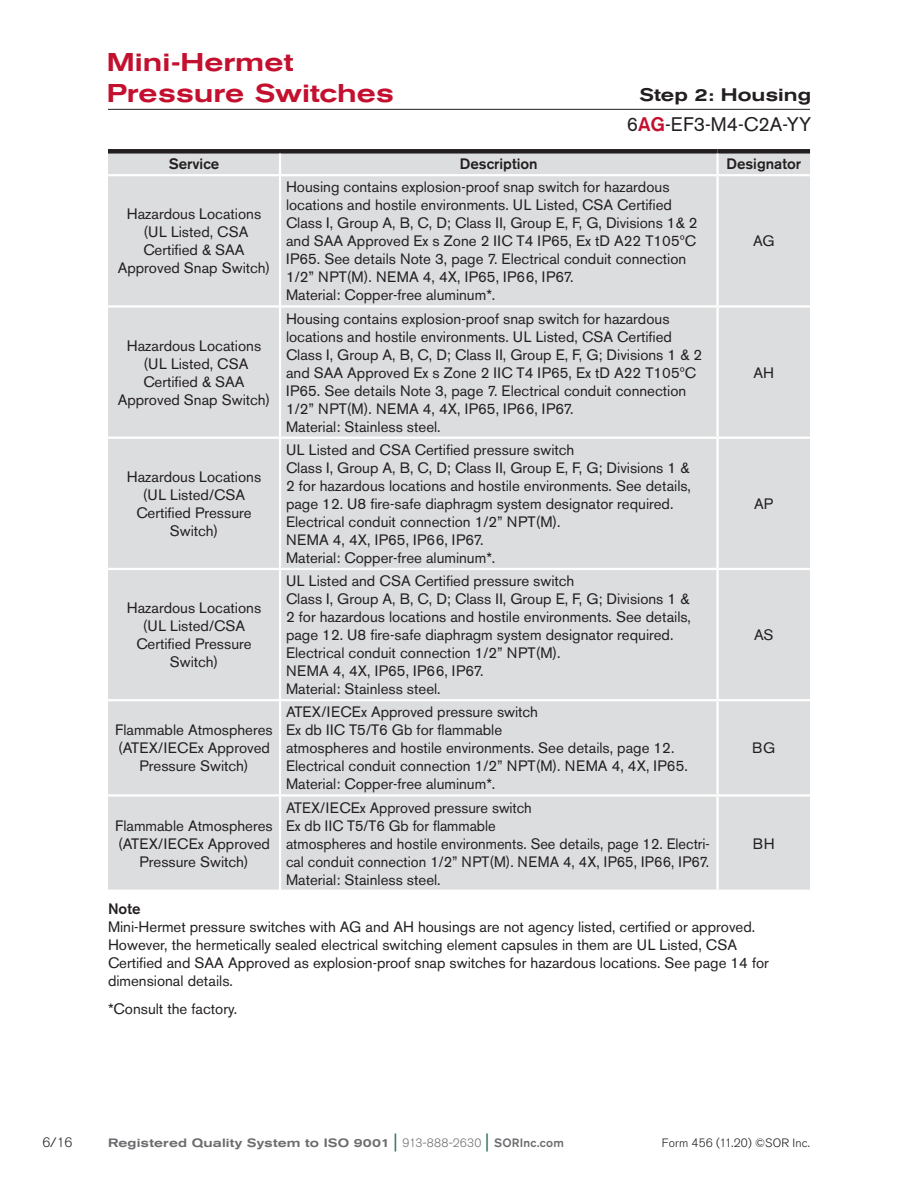
<style>
.page{position:relative;width:918px;height:1188px;background:#fff}
.page>*{position:absolute;margin:0;border:0;box-sizing:border-box;transform-origin:0 0}
.Product_name{font:500 expanded 25.5px/30.6px "Akzidenz Grotesk BE";color:#c3102f}
.Section_Heading{font:19.5px "Akzidenz Grotesk BE";color:#231f20}
.section_head{font:500 expanded 18px "Akzidenz Grotesk BE";color:#231f20}
.body{font:15px/18px "Akzidenz Grotesk BE";color:#231f20}
.body-2{font:500 15px "Akzidenz Grotesk BE";color:#231f20}
.t1{font:300 13.5px "Akzidenz Grotesk BE";color:#231f20}
.t2{font:500 expanded 12px "Akzidenz Grotesk BE";letter-spacing:.015em;color:#6c6d70}
.t3{font:300 12px "Akzidenz Grotesk BE";letter-spacing:.015em;color:#231f20}
.s1{font-weight:500;color:#c3102f}
.s2{font-weight:400;font-stretch:normal;font-size:18px;color:#327159}
.s3{font-weight:300;font-stretch:normal}
.s4{font-stretch:normal}
</style>
<div class="page">
<hr style="left:108px;top:109px;width:702px;height:1px;background:#231f20">
<div style="left:108px;top:154px;width:702px;height:736px;background:#dcdddf"></div>
<div style="left:108px;top:149px;width:172px;height:5px;background:#231f20"></div>
<div style="left:280px;top:149px;width:438px;height:5px;background:#231f20"></div>
<div style="left:718px;top:149px;width:92px;height:5px;background:#231f20"></div>
<hr style="left:279px;top:154px;width:2px;height:20px;background:#fff">
<hr style="left:716px;top:154px;width:3px;height:20px;background:#fff">
<hr style="left:108px;top:174px;width:172px;height:2px;background:#fff">
<hr style="left:280px;top:174px;width:438px;height:2px;background:#fff">
<hr style="left:279px;top:176px;width:2px;height:129px;background:#fff">
<hr style="left:718px;top:174px;width:92px;height:2px;background:#fff">
<hr style="left:716px;top:176px;width:3px;height:129px;background:#fff">
<hr style="left:108px;top:305px;width:172px;height:3px;background:#fff">
<hr style="left:280px;top:305px;width:438px;height:3px;background:#fff">
<hr style="left:279px;top:308px;width:2px;height:129px;background:#fff">
<hr style="left:718px;top:305px;width:92px;height:3px;background:#fff">
<hr style="left:716px;top:308px;width:3px;height:129px;background:#fff">
<hr style="left:108px;top:437px;width:172px;height:2px;background:#fff">
<hr style="left:280px;top:437px;width:438px;height:2px;background:#fff">
<hr style="left:279px;top:439px;width:2px;height:129px;background:#fff">
<hr style="left:718px;top:437px;width:92px;height:2px;background:#fff">
<hr style="left:716px;top:439px;width:3px;height:129px;background:#fff">
<hr style="left:108px;top:568px;width:172px;height:2px;background:#fff">
<hr style="left:280px;top:568px;width:438px;height:2px;background:#fff">
<hr style="left:279px;top:570px;width:2px;height:129px;background:#fff">
<hr style="left:718px;top:568px;width:92px;height:2px;background:#fff">
<hr style="left:716px;top:570px;width:3px;height:129px;background:#fff">
<hr style="left:108px;top:699px;width:172px;height:2px;background:#fff">
<hr style="left:280px;top:699px;width:438px;height:2px;background:#fff">
<hr style="left:279px;top:701px;width:2px;height:93px;background:#fff">
<hr style="left:718px;top:699px;width:92px;height:2px;background:#fff">
<hr style="left:716px;top:701px;width:3px;height:93px;background:#fff">
<hr style="left:108px;top:794px;width:172px;height:3px;background:#fff">
<hr style="left:280px;top:794px;width:438px;height:3px;background:#fff">
<hr style="left:279px;top:797px;width:2px;height:93px;background:#fff">
<hr style="left:718px;top:794px;width:92px;height:3px;background:#fff">
<hr style="left:716px;top:797px;width:3px;height:93px;background:#fff">
<p class="Product_name" style="left:107px;top:47px;width:289px">Mini-Hermet<br>Pressure Switches</p>
<p class="section_head" style="left:640px;top:85px;width:173px">Step 2: Housing</p>
<p class="Section_Heading" style="left:627px;top:112px;width:186px">6<span class="s1">AG</span>-EF3-M4-C2A-YY</p>
<p class="body-2" style="left:169px;top:155px;width:52px">Service</p>
<p class="body-2" style="left:460px;top:155px;width:79px">Description</p>
<p class="body-2" style="left:726px;top:155px;width:76px">Designator</p>
<p class="body" style="left:127px;top:205px;width:136px;text-align:center">Hazardous Locations (UL Listed, CSA</p>
<p class="body" style="left:143px;top:241px;width:103px">Certified &amp; SAA</p>
<p class="body" style="left:118px;top:259px;width:154px">Approved Snap Switch)</p>
<p class="body" style="left:286px;top:178px;width:385px">Housing contains explosion-proof snap switch for hazardous</p>
<p class="body" style="left:286px;top:196px;width:413px">locations and hostile environments. UL Listed, CSA Certified Class I, Group A, B, C, D; Class II, Group E, F, G, Divisions 1&amp; 2 and SAA Approved Ex s Zone 2 IIC T4 IP65, Ex tD A22 T105ºC IP65. See details Note 3, page 7. Electrical conduit connection 1/2” NPT(M). NEMA 4, 4X, IP65, IP66, IP67.</p>
<p class="body" style="left:286px;top:286px;width:211px">Material: Copper-free aluminum*.</p>
<p class="body" style="left:753px;top:232px;width:23px">AG</p>
<p class="body" style="left:127px;top:336px;width:136px;text-align:center">Hazardous Locations (UL Listed, CSA</p>
<p class="body" style="left:143px;top:372px;width:103px">Certified &amp; SAA</p>
<p class="body" style="left:118px;top:390px;width:154px">Approved Snap Switch)</p>
<p class="body" style="left:127px;top:468px;width:136px">Hazardous Locations</p>
<p class="body" style="left:143px;top:486px;width:104px">(UL Listed/CSA</p>
<p class="body" style="left:136px;top:504px;width:117px;text-align:center">Certified Pressure<br>Switch)</p>
<p class="body" style="left:127px;top:599px;width:136px">Hazardous Locations</p>
<p class="body" style="left:143px;top:617px;width:104px">(UL Listed/CSA</p>
<p class="body" style="left:136px;top:635px;width:117px;text-align:center">Certified Pressure<br>Switch)</p>
<p class="body" style="left:115px;top:721px;width:159px">Flammable Atmospheres</p>
<p class="body" style="left:118px;top:739px;width:153px">(ATEX/IECEx Approved</p>
<p class="body" style="left:139px;top:757px;width:111px">Pressure Switch)</p>
<p class="body" style="left:115px;top:816px;width:159px">Flammable Atmospheres</p>
<p class="body" style="left:118px;top:834px;width:153px">(ATEX/IECEx Approved</p>
<p class="body" style="left:139px;top:852px;width:111px">Pressure Switch)</p>
<p class="body" style="left:286px;top:309px;width:385px">Housing contains explosion-proof snap switch for hazardous</p>
<p class="body" style="left:286px;top:327px;width:418px">locations and hostile environments. UL Listed, CSA Certified Class I, Group A, B, C, D; Class II, Group E, F, G; Divisions 1 &amp; 2 and SAA Approved Ex s Zone 2 IIC T4 IP65, Ex tD A22 T105ºC IP65. See details Note 3, page 7. Electrical conduit connection 1/2” NPT(M). NEMA 4, 4X, IP65, IP66, IP67.</p>
<p class="body" style="left:286px;top:417px;width:156px">Material: Stainless steel.</p>
<p class="body" style="left:286px;top:441px;width:290px">UL Listed and CSA Certified pressure switch</p>
<p class="body" style="left:286px;top:459px;width:407px;text-align:justify">Class I, Group A, B, C, D; Class II, Group E, F, G; Divisions 1 &amp; 2 for hazardous locations and hostile environments. See details, page 12. U8 fire-safe diaphragm system designator required.</p>
<p class="body" style="left:286px;top:513px;width:276px">Electrical conduit connection 1/2” NPT(M).</p>
<p class="body" style="left:286px;top:531px;width:199px">NEMA 4, 4X, IP65, IP66, IP67.</p>
<p class="body" style="left:286px;top:549px;width:211px">Material: Copper-free aluminum*.</p>
<p class="body" style="left:286px;top:572px;width:290px">UL Listed and CSA Certified pressure switch</p>
<p class="body" style="left:286px;top:590px;width:407px;text-align:justify">Class I, Group A, B, C, D; Class II, Group E, F, G; Divisions 1 &amp; 2 for hazardous locations and hostile environments. See details, page 12. U8 fire-safe diaphragm system designator required.</p>
<p class="body" style="left:286px;top:644px;width:276px">Electrical conduit connection 1/2” NPT(M).</p>
<p class="body" style="left:286px;top:662px;width:199px">NEMA 4, 4X, IP65, IP66, IP67.</p>
<p class="body" style="left:286px;top:680px;width:156px">Material: Stainless steel.</p>
<p class="body" style="left:286px;top:703px;width:253px">ATEX/IECEx Approved pressure switch</p>
<p class="body" style="left:286px;top:721px;width:218px">Ex db IIC T5/T6 Gb for flammable</p>
<p class="body" style="left:286px;top:739px;width:390px">atmospheres and hostile environments. See details, page 12.</p>
<p class="body" style="left:286px;top:757px;width:403px">Electrical conduit connection 1/2” NPT(M). NEMA 4, 4X, IP65.</p>
<p class="body" style="left:286px;top:775px;width:211px">Material: Copper-free aluminum*.</p>
<p class="body" style="left:286px;top:798px;width:247px">ATEX/IECEx Approved pressure switch</p>
<p class="body" style="left:286px;top:816px;width:211px">Ex db IIC T5/T6 Gb for flammable</p>
<p class="body" style="left:286px;top:834px;width:425px">atmospheres and hostile environments. See details, page 12. Electri&shy;cal conduit connection 1/2” NPT(M). NEMA 4, 4X, IP65, IP66, IP67.</p>
<p class="body" style="left:286px;top:870px;width:156px">Material: Stainless steel.</p>
<p class="body" style="left:753px;top:363px;width:22px">AH</p>
<p class="body" style="left:754px;top:495px;width:21px">AP</p>
<p class="body" style="left:754px;top:626px;width:21px">AS</p>
<p class="body" style="left:752px;top:739px;width:25px">BG</p>
<p class="body" style="left:753px;top:834px;width:23px">BH</p>
<p class="body-2" style="left:108px;top:900px;width:34px">Note</p>
<p class="body" style="left:108px;top:918px;width:663px">Mini-Hermet pressure switches with AG and AH housings are not agency listed, certified or approved.<br>However, the hermetically sealed electrical switching element capsules in them are UL Listed, CSA Certified and SAA Approved as explosion-proof snap switches for hazardous locations. See page 14 for dimensional details.</p>
<p class="body" style="left:108px;top:1000px;width:131px">*Consult the factory.</p>
<p class="t1" style="left:42px;top:1134px;width:32px">6/16</p>
<p class="t2" style="left:108px;top:1136px;width:457px">Registered Quality System to ISO 9001 <span class="s2">|</span> <span class="s3">913-888-2630</span> <span class="s2">|</span> <span class="s4">SORInc.com</span></p>
<p class="t3" style="left:662px;top:1136px;width:150px">Form 456 (11.20) ©SOR Inc.</p>
</div>
